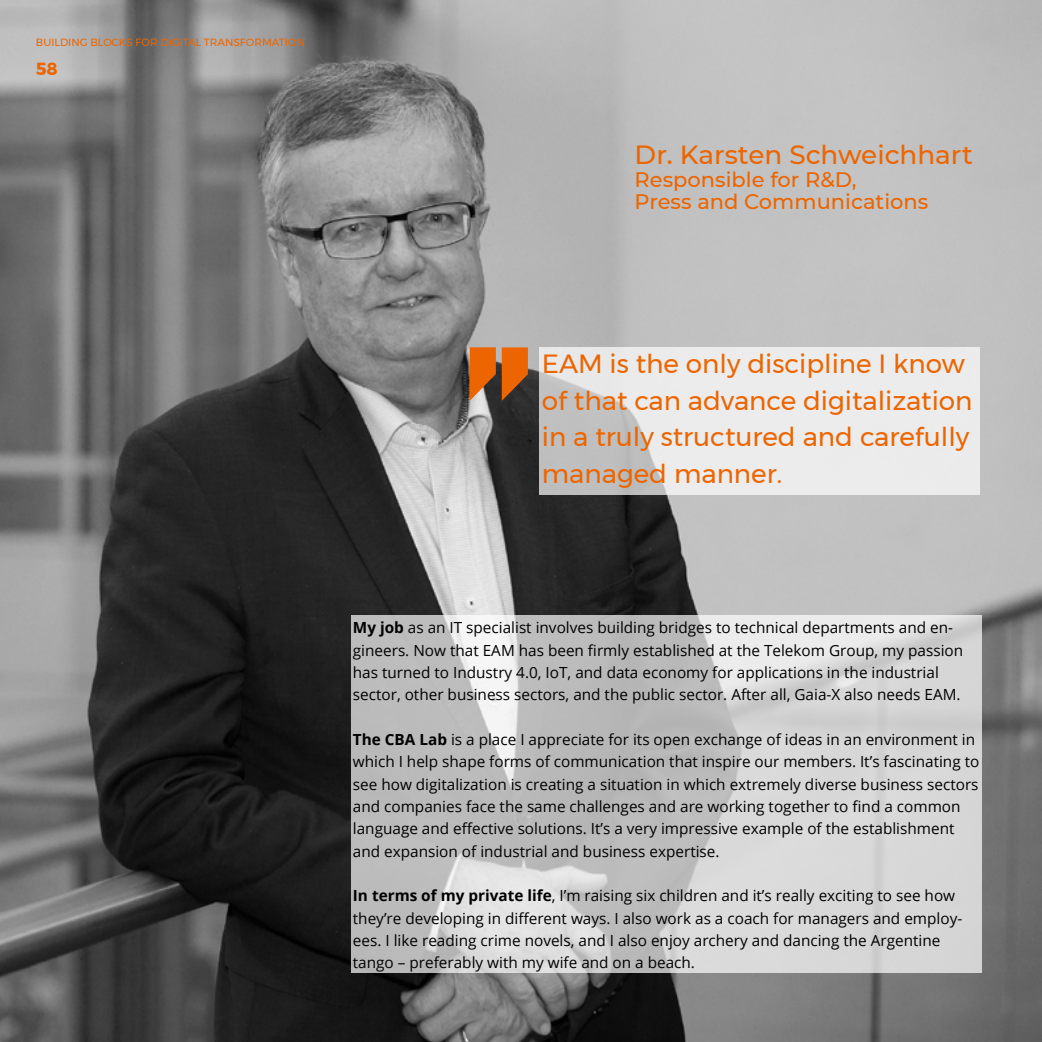
<style>
.page{position:relative;width:1042px;height:1042px;background:#fff}
.page>*{position:absolute;margin:0;border:0;box-sizing:border-box;transform-origin:0 0}
.t1{font:26.25px/36.8px "Montserrat";color:#ec6500}
.t2{font:500 26.25px "Montserrat";color:#ec6500}
.t3{font:500 21px/22.4px "Montserrat";color:#ec6500}
.t4{font:700 17.5px "Montserrat";color:#ec6500}
.t5{font:15.4px/22.4px "Open Sans";color:#000}
.t6{font:10.5px "Montserrat";color:#ec6500}
.s1{font-weight:700}
</style>
<div class="page">
<img style="left:0;top:0;width:1042px;height:1042px">
<svg style="left:351px;top:615px;width:630px;height:357px;background:#cbcbcb"></svg>
<svg style="left:539px;top:347px;width:440px;height:148px;background:#e3e3e3"></svg>
<svg style="left:470px;top:347px;width:26px;height:54px"></svg>
<svg style="left:502px;top:347px;width:26px;height:54px"></svg>
<p class="t6" style="left:36px;top:34px;width:270px">BUILDING BLOCKS FOR DIGITAL TRANSFORMATION</p>
<p class="t4" style="left:36px;top:55px;width:23px">58</p>
<h1 class="t2" style="left:634px;top:137px;width:340px">Dr. Karsten Schweichhart</h1>
<h2 class="t3" style="left:634px;top:167px;width:295px">Responsible for R&amp;D,<br>Press and Communications</h2>
<h1 class="t1" style="left:542px;top:345px;width:432px">EAM is the only discipline I know of that can advance digitalization in a truly structured and carefully managed manner.</h1>
<p class="t5" style="left:353px;top:616px;width:612px"><span class="s1">My job</span> as an IT specialist involves building bridges to technical departments and en&shy;gineers. Now that EAM has been firmly established at the Telekom Group, my passion has turned to Industry 4.0, IoT, and data economy for applications in the industrial sector, other business sectors, and the public sector. After all, Gaia-X also needs EAM.</p>
<p class="t5" style="left:353px;top:728px;width:628px"><span class="s1">The CBA Lab</span> is a place I appreciate for its open exchange of ideas in an environment in which I help shape forms of communication that inspire our members. It’s fascinating to see how digitalization is creating a situation in which extremely diverse business sectors and companies face the same challenges and are working together to find a common language and effective solutions. It’s a very impressive example of the establishment and expansion of industrial and business expertise.</p>
<p class="t5" style="left:353px;top:884px;width:611px"><span class="s1">In terms of my private life</span>, I’m raising six children and it’s really exciting to see how they’re developing in different ways. I also work as a coach for managers and employ&shy;ees. I like reading crime novels, and I also enjoy archery and dancing the Argentine tango – preferably with my wife and on a beach.</p>
</div>
